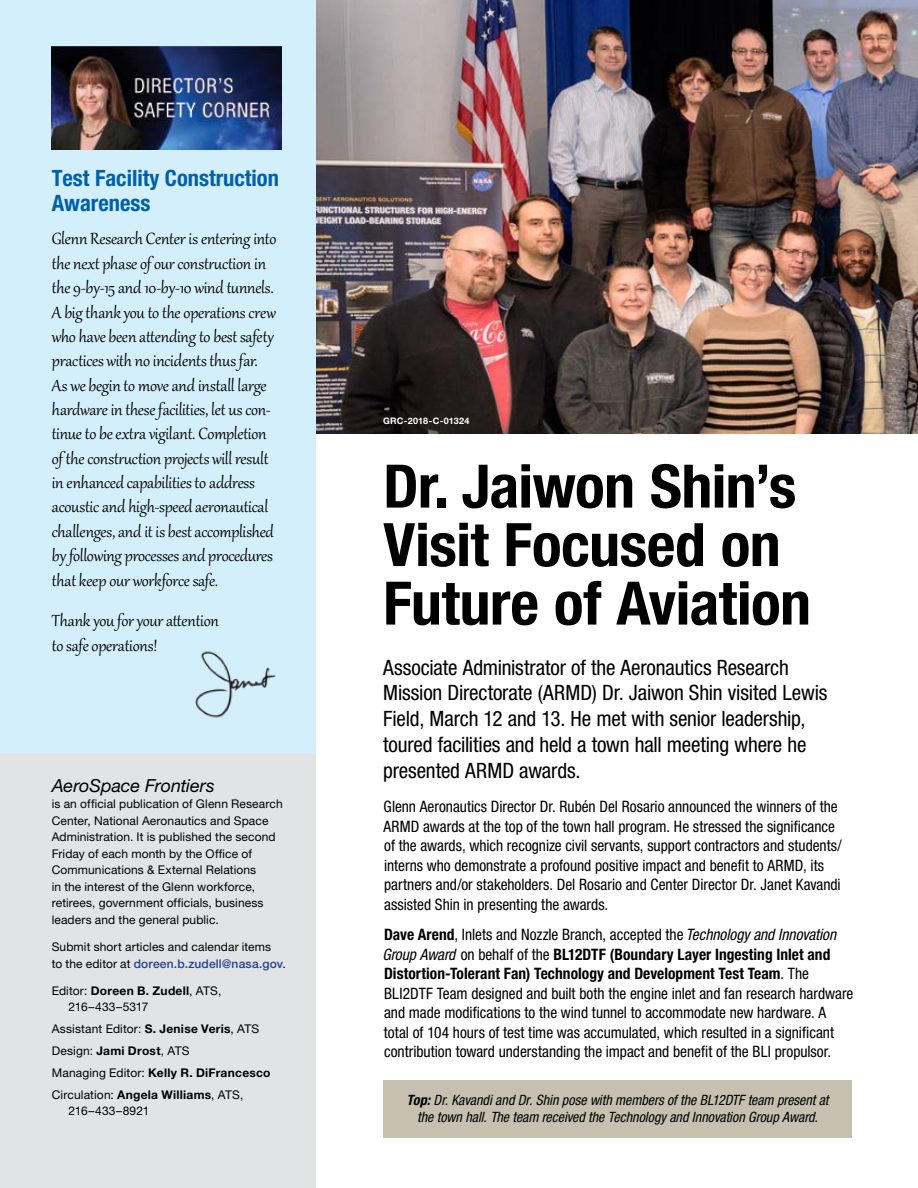
<style>
.page{position:relative;width:918px;height:1188px;background:#fff}
.page>*{position:absolute;margin:0;border:0;box-sizing:border-box;transform-origin:0 0}
.t1{font:700 condensed 60px/58.5px "Helvetica Neue LT Std";letter-spacing:-.01em;color:#000}
.t2{font:700 condensed 22.5px/25.5px "Helvetica Neue LT Std";color:#0061aa}
.t3{font:condensed 21.15px/26px "Helvetica Neue LT Std";letter-spacing:-.005em;color:#000}
.t4{font:19.8px/24.3px "Gabriola";letter-spacing:-.01em;color:#000}
.t5{font:italic 18px "Helvetica Neue LT Std";letter-spacing:-.005em;color:#000}
.t6{font:condensed 15.75px/19.5px "Helvetica Neue LT Std";color:#000}
.t7{font:italic condensed 14.25px/17.2px "Helvetica Neue LT Std";color:#000;text-align:center}
.t8{font:12px/16.5px "Helvetica Neue LT Std";letter-spacing:.01em;color:#000}
.t9{font:12px/16.5px "Helvetica Neue LT Std";letter-spacing:-.02em;color:#000}
.t10{font:700 12px "Helvetica Neue LT Std";letter-spacing:.02em;color:#000}
.t11{font:700 9px "Helvetica Neue LT Std";letter-spacing:.02em;color:#fff}
.s1{font-weight:500;color:#25408f}
.s2{font-weight:700}
.s3{font-weight:400}
.s4{font-style:italic}
</style>
<div class="page">
<img style="left:315px;top:0;width:603px;height:434px">
<div style="left:0;top:0;width:315px;height:754px;background:#d4effc"></div>
<div style="left:0;top:754px;width:315px;height:434px;background:#e2e3e4"></div>
<img style="left:52px;top:46px;width:229px;height:103px">
<img style="left:195px;top:651px;width:81px;height:67px">
<div style="left:383px;top:1080px;width:469px;height:57px;background:#c7c0b0"></div>
<h3 class="t2" style="left:52px;top:165px;width:229px">Test Facility Construction<br>Awareness</h3>
<p class="t4" style="left:52px;top:225px;width:226px">Glenn Research Center is entering into the next phase of our construction in the 9-by-15 and 10-by-10 wind tunnels.<br>A big thank you to the operations crew who have been attending to best safety practices with no incidents thus far.<br>As we begin to move and install large hardware in these facilities, let us con&shy;tinue to be extra vigilant. Completion of the construction projects will result in enhanced capabilities to address acoustic and high-speed aeronautical challenges, and it is best accomplished by following processes and procedures that keep our workforce safe.</p>
<p class="t4" style="left:52px;top:607px;width:169px">Thank you for your attention to safe operations!</p>
<h3 class="t5" style="left:52px;top:775px;width:164px">AeroSpace Frontiers</h3>
<p class="t8" style="left:52px;top:796px;width:233px">is an official publication of Glenn Research Center, National Aeronautics and Space Administration. It is published the second Friday of each month by the Office of Communications &amp; External Relations<br>in the interest of the Glenn workforce, retirees, government officials, business leaders and the general public.</p>
<p class="t8" style="left:52px;top:938px;width:236px">Submit short articles and calendar items<br>to the editor at <span class="s1">doreen.b.zudell@nasa.gov</span>.</p>
<p class="t9" style="left:68px;top:982px;width:154px;text-indent:-17px">Editor: <span class="s2">Doreen B. Zudell</span>, ATS,<br>216–433–5317</p>
<p class="t8" style="left:52px;top:1021px;width:209px">Assistant Editor: <span class="s2">S. Jenise Veris</span>, ATS</p>
<p class="t8" style="left:52px;top:1042px;width:139px">Design: <span class="s2">Jami Drost</span>, ATS</p>
<p class="t10" style="left:52px;top:1065px;width:220px"><span class="s3">Managing Editor:</span> Kelly R. DiFrancesco</p>
<p class="t8" style="left:68px;top:1086px;width:176px;text-indent:-17px">Circulation: <span class="s2">Angela Williams</span>, ATS,<br>216–433–8921</p>
<p class="t11" style="left:383px;top:415px;width:88px">GRC-2018-C-01324</p>
<h2 class="t1" style="left:383px;top:456px;width:429px">Dr. Jaiwon Shin’s<br>Visit Focused on<br>Future of Aviation</h2>
<p class="t3" style="left:383px;top:654px;width:446px">Associate Administrator of the Aeronautics Research Mission Directorate (ARMD) Dr. Jaiwon Shin visited Lewis Field, March 12 and 13. He met with senior leadership, toured facilities and held a town hall meeting where he presented ARMD awards.</p>
<p class="t6" style="left:383px;top:797px;width:460px">Glenn Aeronautics Director Dr. Rubén Del Rosario announced the winners of the ARMD awards at the top of the town hall program. He stressed the significance of the awards, which recognize civil servants, support contractors and students/ interns who demonstrate a profound positive impact and benefit to ARMD, its partners and/or stakeholders. Del Rosario and Center Director Dr. Janet Kavandi assisted Shin in presenting the awards.</p>
<p class="t6" style="left:382px;top:925px;width:473px"><span class="s2">Dave Arend</span>, Inlets and Nozzle Branch, accepted the <span class="s4">Technology and Innovation Group Award</span> on behalf of the <span class="s2">BL12DTF (Boundary Layer Ingesting Inlet and Distortion-Tolerant Fan) Technology and Development Test Team</span>. The BLI2DTF Team designed and built both the engine inlet and fan research hardware and made modifications to the wind tunnel to accommodate new hardware. A<br>total of 104 hours of test time was accumulated, which resulted in a significant contribution toward understanding the impact and benefit of the BLI propulsor.</p>
<p class="t7" style="left:407px;top:1091px;width:424px"><span class="s2">Top:</span> Dr. Kavandi and Dr. Shin pose with members of the BL12DTF team present at the town hall. The team received the Technology and Innovation Group Award.</p>
</div>
